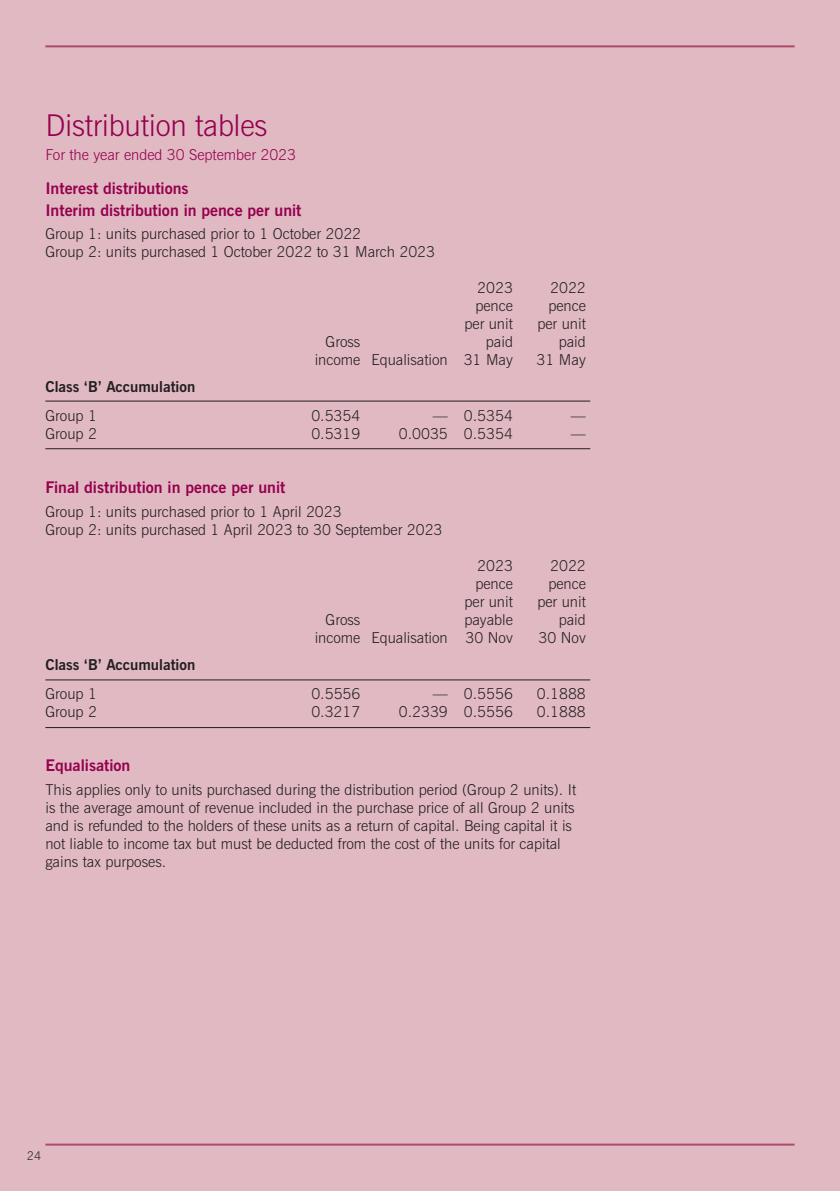
<style>
.page{position:relative;width:840px;height:1191px;background:#fff}
.page>*{position:absolute;margin:0;border:0;box-sizing:border-box;transform-origin:0 0}
.t1{font:300 30px "News Gothic BT";letter-spacing:-.01em;color:#96014e}
.t2{font:700 16px/22px "News Gothic BT";color:#96014e}
.t3{font:300 15px/18px "News Gothic BT";color:#231f20}
.t4{font:700 15px "News Gothic BT";color:#231f20}
.t5{font:300 15px "News Gothic BT";color:#96014e}
.t6{font:300 12px "News Gothic BT";color:#231f20}
</style>
<div class="page">
<div style="left:0;top:0;width:839px;height:1191px;background:#e0b9c3"></div>
<hr style="left:45px;top:45px;width:749px;height:2px;background:#ab4b6d">
<hr style="left:45px;top:1143px;width:749px;height:2px;background:#ab4b6d">
<hr style="left:45px;top:400px;width:545px;height:1px;background:#231f20">
<hr style="left:45px;top:448px;width:545px;height:1px;background:#231f20">
<hr style="left:45px;top:679px;width:545px;height:1px;background:#231f20">
<hr style="left:45px;top:727px;width:545px;height:1px;background:#231f20">
<h1 class="t1" style="left:45px;top:114px;width:223px">Distribution tables</h1>
<p class="t5" style="left:45px;top:149px;width:252px">For the year ended 30 September 2023</p>
<p class="t2" style="left:45px;top:177px;width:257px">Interest distributions<br>Interim distribution in pence per unit</p>
<p class="t3" style="left:45px;top:226px;width:391px">Group 1: units purchased prior to 1 October 2022<br>Group 2: units purchased 1 October 2022 to 31 March 2023</p>
<p class="t3" style="left:477px;top:280px;width:37px">2023</p>
<p class="t3" style="left:550px;top:280px;width:37px">2022</p>
<p class="t3" style="left:475px;top:298px;width:39px">pence</p>
<p class="t3" style="left:548px;top:298px;width:39px">pence</p>
<p class="t3" style="left:464px;top:316px;width:50px">per unit</p>
<p class="t3" style="left:537px;top:316px;width:50px">per unit</p>
<p class="t3" style="left:325px;top:334px;width:36px">Gross</p>
<p class="t3" style="left:485px;top:334px;width:29px">paid</p>
<p class="t3" style="left:558px;top:334px;width:29px">paid</p>
<p class="t3" style="left:314px;top:352px;width:200px">income Equalisation 31 May</p>
<p class="t3" style="left:536px;top:352px;width:51px">31 May</p>
<p class="t4" style="left:45px;top:378px;width:151px">Class ‘B’ Accumulation</p>
<p class="t3" style="left:45px;top:408px;width:53px">Group 1</p>
<p class="t3" style="left:311px;top:408px;width:51px">0.5354</p>
<p class="t3" style="left:432px;top:408px;width:81px">— 0.5354</p>
<p class="t3" style="left:570px;top:408px;width:16px">—</p>
<p class="t3" style="left:45px;top:426px;width:53px">Group 2</p>
<p class="t3" style="left:311px;top:426px;width:51px">0.5319</p>
<p class="t3" style="left:398px;top:426px;width:116px">0.0035 0.5354</p>
<p class="t3" style="left:570px;top:426px;width:16px">—</p>
<p class="t2" style="left:45px;top:477px;width:241px">Final distribution in pence per unit</p>
<p class="t3" style="left:45px;top:504px;width:398px">Group 1: units purchased prior to 1 April 2023<br>Group 2: units purchased 1 April 2023 to 30 September 2023</p>
<p class="t3" style="left:477px;top:558px;width:37px">2023</p>
<p class="t3" style="left:550px;top:558px;width:37px">2022</p>
<p class="t3" style="left:475px;top:576px;width:39px">pence</p>
<p class="t3" style="left:548px;top:576px;width:39px">pence</p>
<p class="t3" style="left:464px;top:594px;width:50px">per unit</p>
<p class="t3" style="left:537px;top:594px;width:50px">per unit</p>
<p class="t3" style="left:325px;top:612px;width:36px">Gross</p>
<p class="t3" style="left:464px;top:612px;width:50px">payable</p>
<p class="t3" style="left:558px;top:612px;width:29px">paid</p>
<p class="t3" style="left:314px;top:630px;width:200px">income Equalisation 30 Nov</p>
<p class="t3" style="left:538px;top:630px;width:49px">30 Nov</p>
<p class="t4" style="left:45px;top:655px;width:151px">Class ‘B’ Accumulation</p>
<p class="t3" style="left:45px;top:686px;width:53px">Group 1</p>
<p class="t3" style="left:311px;top:686px;width:51px">0.5556</p>
<p class="t3" style="left:432px;top:686px;width:81px">— 0.5556</p>
<p class="t3" style="left:536px;top:686px;width:51px">0.1888</p>
<p class="t3" style="left:45px;top:704px;width:53px">Group 2</p>
<p class="t3" style="left:311px;top:704px;width:51px">0.3217</p>
<p class="t3" style="left:398px;top:704px;width:116px">0.2339 0.5556</p>
<p class="t3" style="left:536px;top:704px;width:51px">0.1888</p>
<p class="t2" style="left:45px;top:754px;width:86px">Equalisation</p>
<p class="t3" style="left:45px;top:781px;width:532px">This applies only to units purchased during the distribution period (Group 2 units). It is the average amount of revenue included in the purchase price of all Group 2 units and is refunded to the holders of these units as a return of capital. Being capital it is not liable to income tax but must be deducted from the cost of the units for capital gains tax purposes.</p>
<p class="t6" style="left:27px;top:1151px;width:16px">24</p>
</div>
